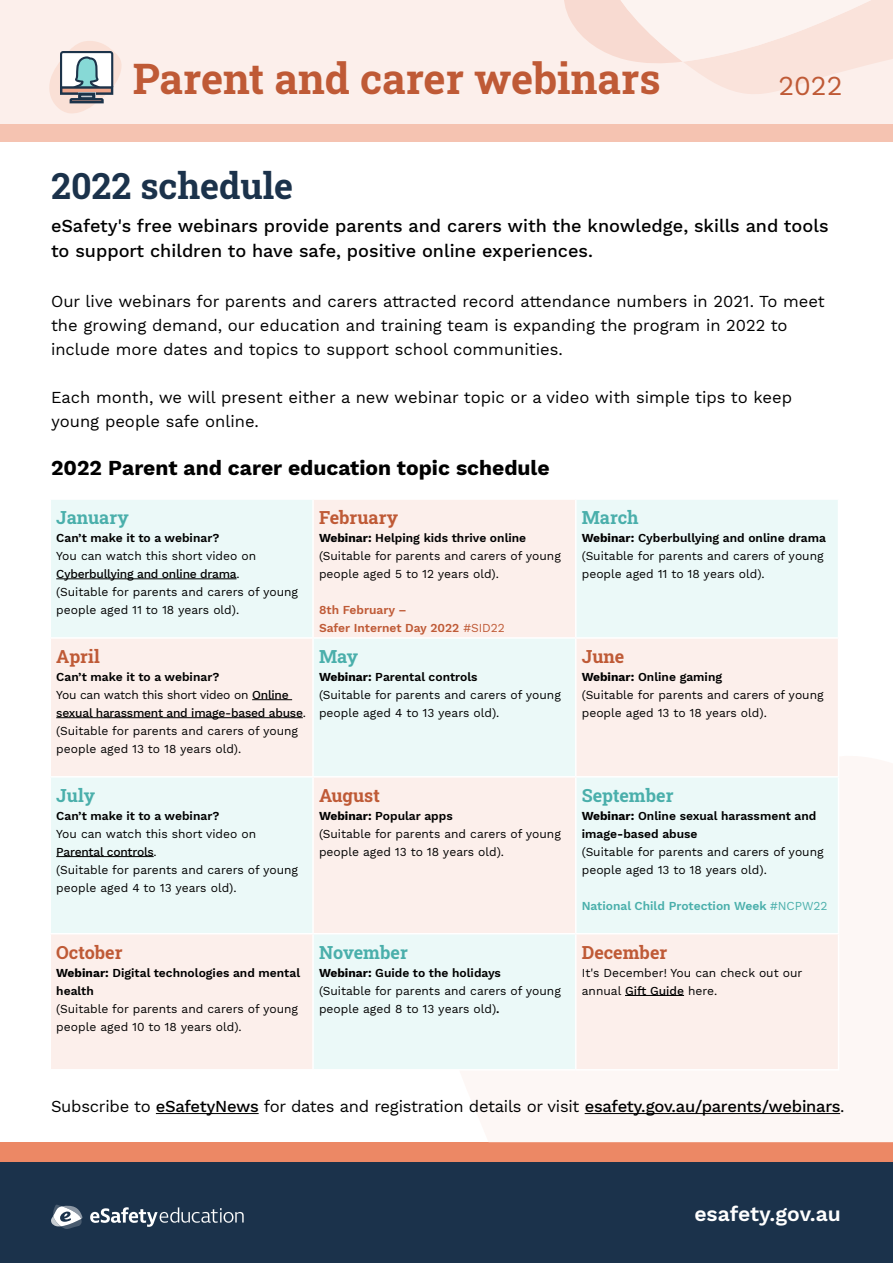
<style>
.page{position:relative;width:893px;height:1263px;background:#fff}
.page>*{position:absolute;margin:0;border:0;box-sizing:border-box;transform-origin:0 0}
.t1{font:700 42px "Roboto Slab";color:#bf5a36}
.t2{font:700 36px "Roboto Slab";color:#1b324b}
.t3{font:27px "Work Sans";color:#bf5a36}
.t4{font:700 21px "Work Sans";color:#000}
.t5{font:600 21px "Work Sans";color:#fff}
.t6{font:500 18px/25.5px "Work Sans";color:#000}
.t7{font:700 18px "Roboto Slab";color:#bf5a36}
.t8{font:700 18px "Roboto Slab";color:#4aafab}
.t9{font:16.5px/24px "Work Sans";color:#000}
.t10{font:12px/18px "Work Sans";color:#000}
.t11{font:600 12px/18px "Work Sans";color:#000}
.t12{font:600 12px/18px "Work Sans";color:#bf5a36}
.t13{font:600 12px "Work Sans";color:#4aafab}
.s1{font-weight:500}
.s2{font-weight:700}
.s3{font-weight:600}
.s4{font-weight:400}
</style>
<div class="page">
<div style="left:0;top:1142px;width:893px;height:33px;background:#ec8865"></div>
<div style="left:0;top:1162px;width:893px;height:101px;background:#1b324b"></div>
<div style="left:0;top:0;width:893px;height:125px;background:#fcefeb"></div>
<svg style="left:564px;top:0;width:329px;height:94px"></svg>
<div style="left:0;top:125px;width:893px;height:17px;background:#f5c3b1"></div>
<svg style="left:51px;top:1204px;width:32px;height:25px"></svg>
<svg style="left:90px;top:1207px;width:154px;height:20px"></svg>
<svg style="left:49px;top:41px;width:73px;height:72px"></svg>
<svg style="left:51px;top:500px;width:787px;height:569px;background:#f3f4f1"></svg>
<hr style="left:312px;top:500px;width:2px;height:137px;background:#fff">
<hr style="left:312px;top:777px;width:2px;height:156px;background:#fff">
<hr style="left:50px;top:933px;width:263px;height:1px;background:#fff">
<hr style="left:50px;top:637px;width:263px;height:2px;background:#fff">
<hr style="left:50px;top:776px;width:263px;height:1px;background:#fff">
<hr style="left:313px;top:637px;width:263px;height:2px;background:#fff">
<hr style="left:312px;top:639px;width:2px;height:137px;background:#fff">
<hr style="left:575px;top:639px;width:2px;height:137px;background:#fff">
<hr style="left:313px;top:776px;width:263px;height:1px;background:#fff">
<hr style="left:575px;top:500px;width:2px;height:137px;background:#fff">
<hr style="left:576px;top:637px;width:263px;height:2px;background:#fff">
<hr style="left:576px;top:776px;width:263px;height:1px;background:#fff">
<hr style="left:575px;top:777px;width:2px;height:156px;background:#fff">
<hr style="left:576px;top:933px;width:263px;height:1px;background:#fff">
<hr style="left:313px;top:933px;width:263px;height:1px;background:#fff">
<hr style="left:312px;top:934px;width:2px;height:135px;background:#fff">
<hr style="left:575px;top:934px;width:2px;height:135px;background:#fff">
<hr style="left:56px;top:578px;width:181px;height:1px;background:#000">
<hr style="left:252px;top:699px;width:40px;height:1px;background:#000">
<hr style="left:56px;top:717px;width:247px;height:1px;background:#000">
<hr style="left:56px;top:856px;width:98px;height:1px;background:#000">
<hr style="left:625px;top:995px;width:59px;height:1px;background:#000">
<hr style="left:156px;top:1113px;width:103px;height:1px;background:#000">
<hr style="left:585px;top:1113px;width:255px;height:1px;background:#000">
<h1 class="t1" style="left:133px;top:50px;width:529px">Parent and carer webinars</h1>
<h3 class="t3" style="left:778px;top:70px;width:66px">2022</h3>
<h2 class="t2" style="left:51px;top:161px;width:243px">2022 schedule</h2>
<h3 class="t6" style="left:51px;top:214px;width:779px">eSafety's free webinars provide parents and carers with the knowledge, skills and tools to support children to have safe, positive online experiences.</h3>
<p class="t9" style="left:51px;top:290px;width:775px">Our live webinars for parents and carers attracted record attendance numbers in 2021. To meet the growing demand, our education and training team is expanding the program in 2022 to include more dates and topics to support school communities.</p>
<h3 class="t9" style="left:51px;top:386px;width:743px">Each month, we will present either a new webinar topic or a video with simple tips to keep young people safe online.</h3>
<h3 class="t4" style="left:51px;top:456px;width:500px">2022 Parent and carer education topic schedule</h3>
<h3 class="t8" style="left:56px;top:505px;width:74px">January</h3>
<p class="t11" style="left:56px;top:529px;width:165px">Can’t make it to a webinar?</p>
<p class="t10" style="left:56px;top:547px;width:243px">You can watch this short video on <span class="s1">Cyberbullying and online drama</span>.<br>(Suitable for parents and carers of young people aged 11 to 18 years old).</p>
<h3 class="t7" style="left:319px;top:505px;width:80px">February</h3>
<p class="t10" style="left:319px;top:529px;width:243px"><span class="s2">Webinar:</span> <span class="s3">Helping kids thrive online </span>(Suitable for parents and carers of young people aged 5 to 12 years old).</p>
<p class="t12" style="left:319px;top:601px;width:187px">8th February –<br>Safer Internet Day 2022 <span class="s4">#SID22</span></p>
<h3 class="t8" style="left:582px;top:505px;width:58px">March</h3>
<p class="t10" style="left:582px;top:529px;width:246px"><span class="s2">Webinar:</span> <span class="s3">Cyberbullying and online drama </span>(Suitable for parents and carers of young people aged 11 to 18 years old).</p>
<h3 class="t7" style="left:56px;top:644px;width:45px">April</h3>
<p class="t10" style="left:56px;top:668px;width:251px"><span class="s3">Can’t make it to a webinar?<br></span>You can watch this short video on <span class="s1">Online sexual harassment and image-based abuse</span>. (Suitable for parents and carers of young people aged 13 to 18 years old).</p>
<h3 class="t8" style="left:56px;top:783px;width:40px">July</h3>
<p class="t11" style="left:56px;top:807px;width:165px">Can’t make it to a webinar?</p>
<p class="t10" style="left:56px;top:825px;width:243px">You can watch this short video on<br><span class="s1">Parental controls</span>.<br>(Suitable for parents and carers of young people aged 4 to 13 years old).</p>
<h3 class="t8" style="left:319px;top:644px;width:41px">May</h3>
<p class="t10" style="left:319px;top:668px;width:243px"><span class="s2">Webinar:</span> <span class="s3">Parental controls<br></span>(Suitable for parents and carers of young people aged 4 to 13 years old).</p>
<h3 class="t7" style="left:319px;top:783px;width:62px">August</h3>
<p class="t10" style="left:319px;top:807px;width:243px"><span class="s2">Webinar:</span> <span class="s3">Popular apps<br></span>(Suitable for parents and carers of young people aged 13 to 18 years old).</p>
<h3 class="t7" style="left:56px;top:940px;width:68px">October</h3>
<p class="t11" style="left:56px;top:964px;width:245px"><span class="s2">Webinar:</span> Digital technologies and mental health</p>
<p class="t10" style="left:56px;top:1000px;width:243px">(Suitable for parents and carers of young people aged 10 to 18 years old).</p>
<h3 class="t8" style="left:319px;top:940px;width:90px">November</h3>
<p class="t10" style="left:319px;top:964px;width:243px"><span class="s2">Webinar:</span> <span class="s3">Guide to the holidays<br></span>(Suitable for parents and carers of young people aged 8 to 13 years old)<span class="s3">.</span></p>
<h3 class="t7" style="left:582px;top:644px;width:44px">June</h3>
<p class="t10" style="left:582px;top:668px;width:243px"><span class="s2">Webinar:</span> <span class="s3">Online gaming<br></span>(Suitable for parents and carers of young people aged 13 to 18 years old).</p>
<h3 class="t8" style="left:582px;top:783px;width:93px">September</h3>
<p class="t11" style="left:582px;top:807px;width:236px"><span class="s2">Webinar:</span> Online sexual harassment and image-based abuse</p>
<p class="t10" style="left:582px;top:843px;width:243px">(Suitable for parents and carers of young people aged 13 to 18 years old).</p>
<p class="t13" style="left:582px;top:898px;width:247px">National Child Protection Week <span class="s4">#NCPW22</span></p>
<h3 class="t7" style="left:582px;top:940px;width:87px">December</h3>
<p class="t10" style="left:582px;top:964px;width:222px">It's December! You can check out our annual <span class="s1">Gift Guide</span> here.</p>
<h3 class="t9" style="left:51px;top:1095px;width:795px">Subscribe to <span class="s1">eSafetyNews</span> for dates and registration details or visit <span class="s1">esafety.gov.au/parents/webinars</span>.</h3>
<h3 class="t5" style="left:694px;top:1201px;width:148px">esafety.gov.au</h3>
</div>
